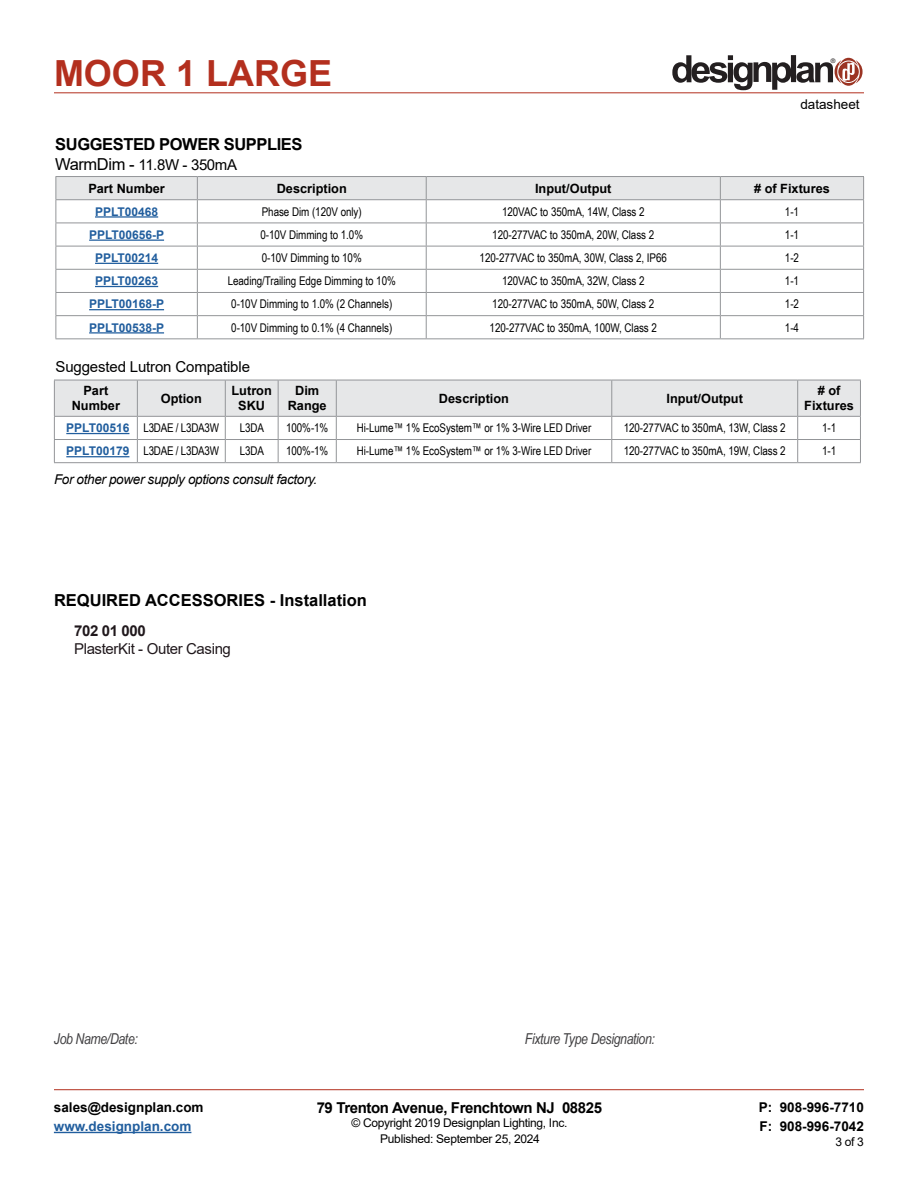
<style>
.page{position:relative;width:918px;height:1188px;background:#fff}
.page>*{position:absolute;margin:0;border:0;box-sizing:border-box;transform-origin:0 0}
.t1{font:700 36px "Arial";color:#b32f1e}
.t2{font:700 16.5px "Arial";color:#000}
.t3{font:700 16.5px "Arial";letter-spacing:-.025em;color:#000}
.t4{font:15px "Arial";letter-spacing:-.01em;color:#000}
.t5{font:italic 15px "Arial Narrow";letter-spacing:-.025em;color:#414042}
.t6{font:700 15px "Arial";letter-spacing:-.025em;color:#000}
.t7{font:15px "Arial";letter-spacing:-.025em;color:#20181c}
.t8{font:700 15px "Arial";letter-spacing:-.025em;color:#20181c}
.t9{font:700 13.5px/19.5px "Arial";color:#000}
.t10{font:italic 13.5px "Arial";letter-spacing:-.025em;color:#000}
.t11{font:700 13.5px "Arial";color:#215e9e}
.t12{font:13.5px "Arial";color:#000}
.t13{font:700 12.75px/15px "Arial";color:#000;text-align:center}
.t14{font:12px "Arial Narrow";letter-spacing:-.005em;color:#000}
.t15{font:12px "Arial";letter-spacing:-.025em;color:#000}
.t16{font:700 12px "Arial";color:#215e9e}
.t17{font:6.3px "Helvetica";color:#231f20}
.s1{font-size:16.5px}
.s2{font-family:"Arial";font-weight:700;color:#215e9e}
</style>
<div class="page">
<hr style="left:54px;top:93px;width:810px;height:1px;background:#b32f1e">
<hr style="left:54px;top:1089px;width:810px;height:1px;background:#b32f1e">
<hr style="left:54px;top:1132px;width:137px;height:1px;background:#215e9e">
<svg style="left:672px;top:55px;width:191px;height:35px"></svg>
<hr style="left:54px;top:462px;width:83px;height:1px;background:#939598">
<hr style="left:137px;top:462px;width:88px;height:1px;background:#939598">
<hr style="left:225px;top:462px;width:53px;height:1px;background:#939598">
<hr style="left:278px;top:462px;width:58px;height:1px;background:#939598">
<hr style="left:336px;top:462px;width:276px;height:1px;background:#939598">
<hr style="left:612px;top:462px;width:186px;height:1px;background:#939598">
<hr style="left:798px;top:462px;width:63px;height:1px;background:#939598">
<svg style="left:54px;top:381px;width:807px;height:81px"></svg>
<hr style="left:54px;top:380px;width:83px;height:1px;background:#939598">
<hr style="left:54px;top:380px;width:1px;height:36px;background:#939598">
<hr style="left:137px;top:380px;width:88px;height:1px;background:#939598">
<hr style="left:225px;top:380px;width:53px;height:1px;background:#939598">
<hr style="left:278px;top:380px;width:58px;height:1px;background:#939598">
<hr style="left:336px;top:380px;width:276px;height:1px;background:#939598">
<hr style="left:612px;top:380px;width:186px;height:1px;background:#939598">
<hr style="left:798px;top:380px;width:63px;height:1px;background:#939598">
<hr style="left:860px;top:380px;width:1px;height:36px;background:#939598">
<hr style="left:66px;top:433px;width:63px;height:1px;background:#215e9e">
<hr style="left:66px;top:456px;width:63px;height:1px;background:#215e9e">
<hr style="left:56px;top:338px;width:141px;height:1px;background:#939598">
<hr style="left:197px;top:338px;width:229px;height:1px;background:#939598">
<hr style="left:426px;top:338px;width:294px;height:1px;background:#939598">
<hr style="left:56px;top:176px;width:141px;height:1px;background:#939598">
<hr style="left:197px;top:176px;width:229px;height:1px;background:#939598">
<hr style="left:426px;top:176px;width:294px;height:1px;background:#939598">
<hr style="left:720px;top:176px;width:144px;height:1px;background:#939598">
<hr style="left:720px;top:338px;width:144px;height:1px;background:#939598">
<svg style="left:56px;top:177px;width:808px;height:161px"></svg>
<hr style="left:95px;top:216px;width:63px;height:2px;background:#215e9e">
<hr style="left:89px;top:240px;width:75px;height:1px;background:#215e9e">
<hr style="left:95px;top:263px;width:63px;height:1px;background:#215e9e">
<hr style="left:95px;top:286px;width:63px;height:1px;background:#215e9e">
<hr style="left:89px;top:309px;width:75px;height:1px;background:#215e9e">
<hr style="left:89px;top:332px;width:75px;height:2px;background:#215e9e">
<h1 class="t1" style="left:54px;top:48px;width:280px">MOOR 1 LARGE</h1>
<p class="t17" style="left:831px;top:57px;width:6px">®</p>
<h2 class="t3" style="left:55px;top:133px;width:249px">SUGGESTED POWER SUPPLIES</h2>
<p class="t4" style="left:55px;top:154px;width:183px"><span class="s1">WarmDim -</span> 11.8W - 350mA</p>
<p class="t12" style="left:800px;top:95px;width:61px">datasheet</p>
<p class="t13" style="left:88px;top:181px;width:78px">Part Number</p>
<p class="t13" style="left:277px;top:181px;width:72px">Description</p>
<p class="t13" style="left:535px;top:181px;width:78px">Input/Output</p>
<p class="t13" style="left:754px;top:181px;width:77px"># of Fixtures</p>
<p class="t16" style="left:95px;top:203px;width:65px">PPLT00468</p>
<p class="t14" style="left:262px;top:203px;width:101px">Phase Dim (120V only)</p>
<p class="t14" style="left:502px;top:203px;width:144px">120VAC to 350mA, 14W, Class 2</p>
<p class="t14" style="left:785px;top:203px;width:16px">1-1</p>
<p class="t16" style="left:89px;top:226px;width:77px">PPLT00656-P</p>
<p class="t14" style="left:260px;top:226px;width:104px">0-10V Dimming to 1.0%</p>
<p class="t14" style="left:492px;top:226px;width:163px">120-277VAC to 350mA, 20W, Class 2</p>
<p class="t14" style="left:785px;top:226px;width:16px">1-1</p>
<p class="t16" style="left:95px;top:249px;width:65px">PPLT00214</p>
<p class="t14" style="left:262px;top:249px;width:102px">0-10V Dimming to 10%</p>
<p class="t14" style="left:480px;top:249px;width:189px">120-277VAC to 350mA, 30W, Class 2, IP66</p>
<p class="t14" style="left:785px;top:249px;width:16px">1-2</p>
<p class="t16" style="left:95px;top:273px;width:65px">PPLT00263</p>
<p class="t14" style="left:228px;top:272px;width:170px">Leading/Trailing Edge Dimming to 10%</p>
<p class="t14" style="left:502px;top:272px;width:144px">120VAC to 350mA, 32W, Class 2</p>
<p class="t14" style="left:785px;top:272px;width:16px">1-1</p>
<p class="t16" style="left:89px;top:296px;width:77px">PPLT00168-P</p>
<p class="t14" style="left:231px;top:295px;width:162px">0-10V Dimming to 1.0% (2 Channels)</p>
<p class="t14" style="left:492px;top:295px;width:163px">120-277VAC to 350mA, 50W, Class 2</p>
<p class="t14" style="left:785px;top:295px;width:16px">1-2</p>
<p class="t16" style="left:89px;top:319px;width:77px">PPLT00538-P</p>
<p class="t14" style="left:231px;top:319px;width:162px">0-10V Dimming to 0.1% (4 Channels)</p>
<p class="t14" style="left:490px;top:319px;width:169px">120-277VAC to 350mA, 100W, Class 2</p>
<p class="t14" style="left:785px;top:319px;width:16px">1-4</p>
<p class="t4" style="left:56px;top:357px;width:196px">Suggested Lutron Compatible</p>
<p class="t13" style="left:72px;top:383px;width:50px">Part<br>Number</p>
<p class="t13" style="left:161px;top:391px;width:43px">Option</p>
<p class="t13" style="left:232px;top:383px;width:42px">Lutron<br>SKU</p>
<p class="t13" style="left:288px;top:383px;width:40px">Dim<br>Range</p>
<p class="t13" style="left:439px;top:391px;width:72px">Description</p>
<p class="t13" style="left:667px;top:391px;width:78px">Input/Output</p>
<p class="t13" style="left:804px;top:383px;width:51px"># of<br>Fixtures</p>
<p class="t14" style="left:66px;top:419px;width:154px"><span class="s2">PPLT00516</span> L3DAE / L3DA3W</p>
<p class="t14" style="left:240px;top:419px;width:26px">L3DA</p>
<p class="t14" style="left:286px;top:419px;width:44px">100%-1%</p>
<p class="t14" style="left:357px;top:419px;width:236px">Hi-Lume™ 1% EcoSystem™ or 1% 3-Wire LED Driver</p>
<p class="t14" style="left:624px;top:419px;width:163px">120-277VAC to 350mA, 13W, Class 2</p>
<p class="t14" style="left:822px;top:419px;width:16px">1-1</p>
<p class="t14" style="left:66px;top:442px;width:154px"><span class="s2">PPLT00179</span> L3DAE / L3DA3W</p>
<p class="t14" style="left:240px;top:442px;width:26px">L3DA</p>
<p class="t14" style="left:286px;top:442px;width:44px">100%-1%</p>
<p class="t14" style="left:357px;top:442px;width:236px">Hi-Lume™ 1% EcoSystem™ or 1% 3-Wire LED Driver</p>
<p class="t14" style="left:624px;top:442px;width:163px">120-277VAC to 350mA, 19W, Class 2</p>
<p class="t14" style="left:822px;top:442px;width:16px">1-1</p>
<p class="t10" style="left:54px;top:471px;width:265px">For other power supply options consult factory.</p>
<h2 class="t2" style="left:54px;top:589px;width:314px">REQUIRED ACCESSORIES - Installation</h2>
<p class="t8" style="left:74px;top:620px;width:73px">702 01 000</p>
<p class="t7" style="left:74px;top:638px;width:158px">PlasterKit - Outer Casing</p>
<p class="t5" style="left:54px;top:1028px;width:85px">Job Name/Date:</p>
<p class="t5" style="left:525px;top:1029px;width:132px">Fixture Type Designation:</p>
<p class="t9" style="left:54px;top:1097px;width:151px">sales@designplan.com</p>
<p class="t11" style="left:54px;top:1117px;width:139px">www.designplan.com</p>
<p class="t6" style="left:317px;top:1097px;width:287px">79 Trenton Avenue, Frenchtown NJ 08825</p>
<p class="t15" style="left:351px;top:1115px;width:217px">© Copyright 2019 Designplan Lighting, Inc.</p>
<p class="t9" style="left:759px;top:1097px;width:107px">P: 908-996-7710<br>F: 908-996-7042</p>
<p class="t15" style="left:380px;top:1130px;width:161px">Published: September 25, 2024</p>
<p class="t15" style="left:835px;top:1133px;width:30px">3 of 3</p>
</div>
